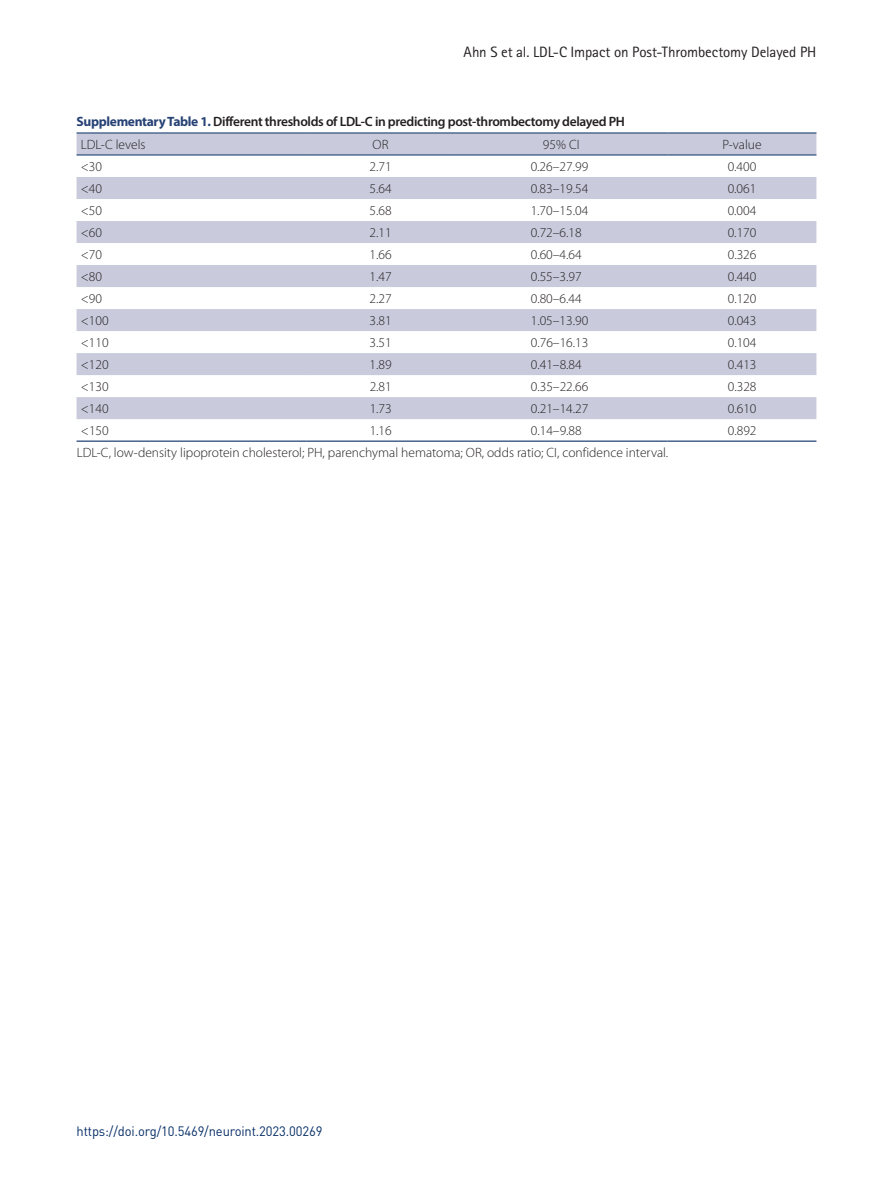
<style>
.page{position:relative;width:893px;height:1191px;background:#fff}
.page>*{position:absolute;margin:0;border:0;box-sizing:border-box;transform-origin:0 0}
.t1{font:15px "Rotis Sans Serif Std";letter-spacing:-.01em;color:#231f20}
.t2{font:300 13.5px "Myriad Pro";color:#231f20}
.t3{font:600 13.5px/22.4px "Myriad Pro";letter-spacing:-.025em;color:#231f20}
.t4{font:13.5px "DIN Pro";letter-spacing:-.01em;color:#072e66;scale:.96 1}
.s1{font-weight:700;color:#274275}
.s2{font-weight:300}
</style>
<div class="page">
<svg style="left:77px;top:134px;width:739px;height:285px;fill:#c9cbdd"></svg>
<hr style="left:77px;top:133px;width:229px;height:1px;background:#072e66">
<hr style="left:306px;top:133px;width:149px;height:1px;background:#072e66">
<hr style="left:455px;top:133px;width:213px;height:1px;background:#072e66">
<hr style="left:668px;top:133px;width:148px;height:1px;background:#072e66">
<hr style="left:77px;top:155px;width:229px;height:1px;background:#072e66">
<hr style="left:306px;top:155px;width:149px;height:1px;background:#072e66">
<hr style="left:455px;top:155px;width:213px;height:1px;background:#072e66">
<hr style="left:668px;top:155px;width:148px;height:1px;background:#072e66">
<hr style="left:77px;top:440px;width:229px;height:2px;background:#072e66">
<hr style="left:306px;top:440px;width:149px;height:2px;background:#072e66">
<hr style="left:455px;top:440px;width:213px;height:2px;background:#072e66">
<hr style="left:668px;top:440px;width:148px;height:2px;background:#072e66">
<p class="t1" style="left:464px;top:43px;width:354px">Ahn S et al. LDL-C Impact on Post-Thrombectomy Delayed PH</p>
<p class="t3" style="left:81px;top:110px;width:546px;text-indent:-4px"><span class="s1">Supplementary Table 1.</span> Different thresholds of LDL-C in predicting post-thrombectomy delayed PH<br><span class="s2">LDL-C levels</span></p>
<p class="t2" style="left:373px;top:137px;width:17px">OR</p>
<p class="t2" style="left:543px;top:137px;width:38px">95% CI</p>
<p class="t2" style="left:722px;top:137px;width:41px">P-value</p>
<p class="t2" style="left:81px;top:159px;width:23px">&lt;30</p>
<p class="t2" style="left:369px;top:159px;width:24px">2.71</p>
<p class="t2" style="left:531px;top:159px;width:59px">0.26–27.99</p>
<p class="t2" style="left:728px;top:159px;width:30px">0.400</p>
<p class="t2" style="left:81px;top:181px;width:23px">&lt;40</p>
<p class="t2" style="left:370px;top:181px;width:24px">5.64</p>
<p class="t2" style="left:531px;top:181px;width:59px">0.83–19.54</p>
<p class="t2" style="left:728px;top:181px;width:30px">0.061</p>
<p class="t2" style="left:81px;top:203px;width:23px">&lt;50</p>
<p class="t2" style="left:370px;top:203px;width:24px">5.68</p>
<p class="t2" style="left:531px;top:203px;width:59px">1.70–15.04</p>
<p class="t2" style="left:728px;top:203px;width:30px">0.004</p>
<p class="t2" style="left:81px;top:225px;width:23px">&lt;60</p>
<p class="t2" style="left:370px;top:225px;width:24px">2.11</p>
<p class="t2" style="left:531px;top:225px;width:52px">0.72–6.18</p>
<p class="t2" style="left:728px;top:225px;width:30px">0.170</p>
<p class="t2" style="left:81px;top:247px;width:23px">&lt;70</p>
<p class="t2" style="left:370px;top:247px;width:24px">1.66</p>
<p class="t2" style="left:531px;top:247px;width:52px">0.60–4.64</p>
<p class="t2" style="left:728px;top:247px;width:30px">0.326</p>
<p class="t2" style="left:81px;top:269px;width:23px">&lt;80</p>
<p class="t2" style="left:370px;top:269px;width:24px">1.47</p>
<p class="t2" style="left:531px;top:269px;width:52px">0.55–3.97</p>
<p class="t2" style="left:728px;top:269px;width:30px">0.440</p>
<p class="t2" style="left:81px;top:291px;width:23px">&lt;90</p>
<p class="t2" style="left:370px;top:291px;width:24px">2.27</p>
<p class="t2" style="left:531px;top:291px;width:52px">0.80–6.44</p>
<p class="t2" style="left:728px;top:291px;width:30px">0.120</p>
<p class="t2" style="left:81px;top:313px;width:29px">&lt;100</p>
<p class="t2" style="left:370px;top:313px;width:24px">3.81</p>
<p class="t2" style="left:531px;top:313px;width:59px">1.05–13.90</p>
<p class="t2" style="left:728px;top:313px;width:30px">0.043</p>
<p class="t2" style="left:81px;top:335px;width:29px">&lt;110</p>
<p class="t2" style="left:370px;top:335px;width:24px">3.51</p>
<p class="t2" style="left:531px;top:335px;width:59px">0.76–16.13</p>
<p class="t2" style="left:728px;top:335px;width:30px">0.104</p>
<p class="t2" style="left:81px;top:357px;width:29px">&lt;120</p>
<p class="t2" style="left:370px;top:357px;width:24px">1.89</p>
<p class="t2" style="left:531px;top:357px;width:52px">0.41–8.84</p>
<p class="t2" style="left:728px;top:357px;width:30px">0.413</p>
<p class="t2" style="left:81px;top:379px;width:29px">&lt;130</p>
<p class="t2" style="left:370px;top:379px;width:24px">2.81</p>
<p class="t2" style="left:531px;top:379px;width:59px">0.35–22.66</p>
<p class="t2" style="left:728px;top:379px;width:30px">0.328</p>
<p class="t2" style="left:81px;top:401px;width:29px">&lt;140</p>
<p class="t2" style="left:370px;top:401px;width:24px">1.73</p>
<p class="t2" style="left:531px;top:401px;width:59px">0.21–14.27</p>
<p class="t2" style="left:728px;top:401px;width:30px">0.610</p>
<p class="t2" style="left:81px;top:423px;width:29px">&lt;150</p>
<p class="t2" style="left:370px;top:423px;width:24px">1.16</p>
<p class="t2" style="left:531px;top:423px;width:52px">0.14–9.88</p>
<p class="t2" style="left:728px;top:423px;width:30px">0.892</p>
<p class="t2" style="left:77px;top:445px;width:593px">LDL-C, low-density lipoprotein cholesterol; PH, parenchymal hematoma; OR, odds ratio; CI, confidence interval.</p>
<p class="t4" style="left:77px;top:1122px;width:258px">https://doi.org/10.5469/neuroint.2023.00269</p>
</div>
